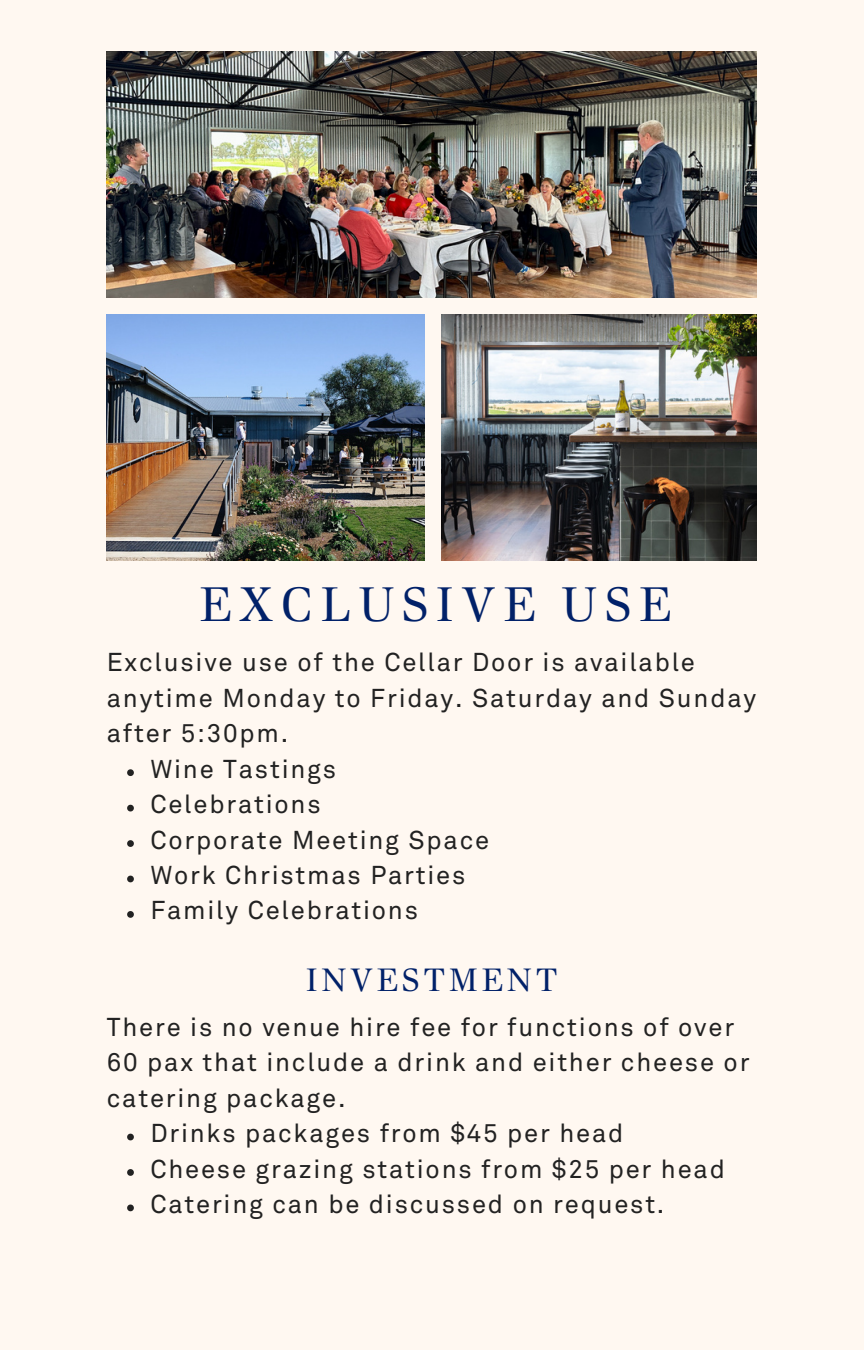
<style>
.page{position:relative;width:864px;height:1350px;background:#fff8f1}
.page>*{position:absolute;margin:0;border:0;box-sizing:border-box;transform-origin:0 0}
.t1{font:47.25px "Home Text";letter-spacing:.15em;color:#012169}
.t2{font:31.5px "Home Text";letter-spacing:.105em;color:#012169}
.t3{font:25.65px/35.6px "Akkurat Std";letter-spacing:.07em;color:#222}
</style>
<div class="page">
<img style="left:107px;top:51px;width:650px;height:247px">
<img style="left:107px;top:315px;width:317px;height:246px">
<img style="left:441px;top:315px;width:316px;height:246px">
<svg style="left:127px;top:769px;width:7px;height:7px"></svg>
<svg style="left:127px;top:805px;width:7px;height:6px"></svg>
<svg style="left:127px;top:840px;width:7px;height:7px"></svg>
<svg style="left:127px;top:876px;width:7px;height:6px"></svg>
<svg style="left:127px;top:911px;width:7px;height:7px"></svg>
<svg style="left:127px;top:1134px;width:7px;height:6px"></svg>
<svg style="left:127px;top:1169px;width:7px;height:7px"></svg>
<svg style="left:127px;top:1205px;width:7px;height:6px"></svg>
<h1 class="t1" style="left:199px;top:575px;width:474px">EXCLUSIVE USE</h1>
<p class="t3" style="left:107px;top:646px;width:651px">Exclusive use of the Cellar Door is available anytime Monday to Friday. Saturday and Sunday after 5:30pm.</p>
<p class="t3" style="left:150px;top:753px;width:187px">Wine Tastings</p>
<p class="t3" style="left:150px;top:788px;width:172px">Celebrations</p>
<p class="t3" style="left:150px;top:824px;width:340px">Corporate Meeting Space</p>
<p class="t3" style="left:150px;top:859px;width:317px">Work Christmas Parties</p>
<p class="t3" style="left:150px;top:894px;width:269px">Family Celebrations</p>
<p class="t2" style="left:306px;top:961px;width:254px">INVESTMENT</p>
<h2 class="t3" style="left:107px;top:1011px;width:644px">There is no venue hire fee for functions of over<br>60 pax that include a drink and either cheese or catering package.</h2>
<p class="t3" style="left:150px;top:1117px;width:475px">Drinks packages from $45 per head</p>
<p class="t3" style="left:150px;top:1153px;width:576px">Cheese grazing stations from $25 per head</p>
<p class="t3" style="left:150px;top:1188px;width:516px">Catering can be discussed on request.</p>
</div>
